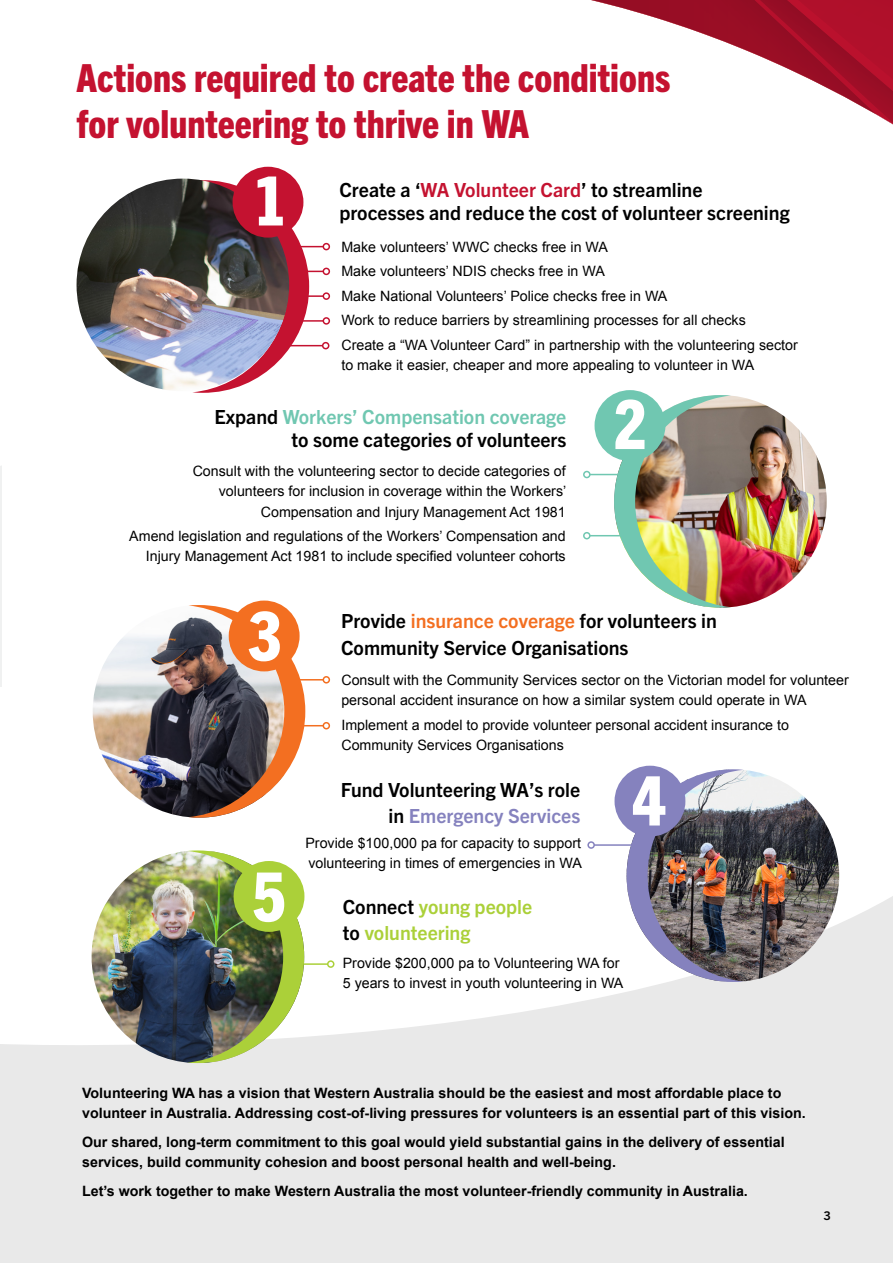
<style>
.page{position:relative;width:893px;height:1263px;background:#fff}
.page>*{position:absolute;margin:0;border:0;box-sizing:border-box;transform-origin:0 0}
.t1{font:800 condensed 38.85px/45px "Trade Gothic Next LT Pro";color:#c41230}
.t2{font:700 19.5px/23.2px "Trade Gothic Next LT Pro";color:#000}
.t3{font:700 19.5px/26.5px "Trade Gothic Next LT Pro";color:#abd039}
.t4{font:14.25px/20.2px "Arial";color:#000}
.t5{font:700 14.25px/20.2px "Arial";color:#000}
.t6{font:700 12px "Trade Gothic Next LT Pro";color:#000}
.s1{color:#c41230}
.s2{color:#70c7b1}
.s3{color:#f36f21}
.s4{color:#8582be}
.s5{color:#000}
</style>
<div class="page">
<hr style="left:0;top:419px;width:1px;height:268px;background:#f0f1f1">
<svg style="left:0;top:880px;width:893px;height:383px;fill:#e9e9e9"></svg>
<img style="left:93px;top:620px;width:95px;height:197px">
<img style="left:614px;top:395px;width:213px;height:213px;border-radius:106px">
<img style="left:743px;top:770px;width:96px;height:211px">
<svg style="left:591px;top:0;width:302px;height:124px"></svg>
<hr style="left:288px;top:246px;width:35px;height:1px;background:#c41230">
<div style="left:323px;top:243px;width:7px;height:7px;border:2px solid #c41230;border-radius:50%"></div>
<hr style="left:287px;top:679px;width:36px;height:1px;background:#f36f21">
<div style="left:323px;top:676px;width:7px;height:7px;border:2px solid #f36f21;border-radius:50%"></div>
<hr style="left:590px;top:474px;width:39px;height:1px;background:#70c7b1">
<div style="left:583px;top:471px;width:8px;height:7px;border:2px solid #70c7b1;border-radius:50%"></div>
<hr style="left:594px;top:844px;width:39px;height:2px;background:#8582be">
<div style="left:587px;top:841px;width:8px;height:8px;border:2px solid #8582be;border-radius:50%"></div>
<hr style="left:288px;top:271px;width:35px;height:1px;background:#c41230">
<div style="left:323px;top:268px;width:7px;height:7px;border:2px solid #c41230;border-radius:50%"></div>
<hr style="left:287px;top:725px;width:36px;height:1px;background:#f36f21">
<div style="left:323px;top:722px;width:7px;height:7px;border:2px solid #f36f21;border-radius:50%"></div>
<hr style="left:274px;top:963px;width:54px;height:2px;background:#abd039">
<div style="left:327px;top:960px;width:7px;height:8px;border:2px solid #abd039;border-radius:50%"></div>
<hr style="left:590px;top:535px;width:46px;height:1px;background:#70c7b1">
<div style="left:583px;top:532px;width:8px;height:7px;border:2px solid #70c7b1;border-radius:50%"></div>
<hr style="left:288px;top:295px;width:35px;height:2px;background:#c41230">
<div style="left:323px;top:292px;width:7px;height:8px;border:2px solid #c41230;border-radius:50%"></div>
<hr style="left:288px;top:320px;width:35px;height:2px;background:#c41230">
<div style="left:323px;top:317px;width:7px;height:8px;border:2px solid #c41230;border-radius:50%"></div>
<hr style="left:272px;top:345px;width:51px;height:1px;background:#c41230">
<div style="left:322px;top:342px;width:7px;height:7px;border:2px solid #c41230;border-radius:50%"></div>
<div style="left:594px;top:390px;width:71px;height:71px;background:#70c7b1;border-radius:50%"></div>
<img style="left:614px;top:395px;width:117px;height:213px">
<div style="left:614px;top:766px;width:71px;height:70px;background:#8582be;border-radius:50%"></div>
<img style="left:627px;top:769px;width:116px;height:213px">
<img style="left:92px;top:851px;width:95px;height:212px">
<img style="left:187px;top:850px;width:117px;height:213px">
<svg style="left:229px;top:600px;width:71px;height:71px"></svg>
<svg style="left:188px;top:605px;width:117px;height:213px"></svg>
<img style="left:77px;top:179px;width:212px;height:212px;border-radius:106px">
<div style="left:233px;top:167px;width:70px;height:71px;background:#c41230;border-radius:50%"></div>
<svg style="left:192px;top:176px;width:117px;height:217px"></svg>
<h1 class="t1" style="left:77px;top:54px;width:595px">Actions required to create the conditions for volunteering to thrive in WA</h1>
<h2 class="t2" style="left:339px;top:177px;width:452px">Create a ‘<span class="s1">WA Volunteer Card</span>’ to streamline processes and reduce the cost of volunteer screening</h2>
<p class="t4" style="left:341px;top:235px;width:458px;line-height:24.5px">Make volunteers’ WWC checks free in WA<br>Make volunteers’ NDIS checks free in WA<br>Make National Volunteers’ Police checks free in WA<br>Work to reduce barriers by streamlining processes for all checks<br>Create a “WA Volunteer Card” in partnership with the volunteering sector</p>
<p class="t4" style="left:341px;top:355px;width:414px">to make it easier, cheaper and more appealing to volunteer in WA</p>
<h2 class="t2" style="left:215px;top:404px;width:353px;text-align:right">Expand <span class="s2">Workers’ Compensation coverage </span>to some categories of volunteers</h2>
<p class="t4" style="left:193px;top:461px;width:375px;text-align:right">Consult with the volunteering sector to decide categories of volunteers for inclusion in coverage within the Workers’<br>Compensation and Injury Management Act 1981</p>
<p class="t4" style="left:129px;top:526px;width:438px;text-align:right">Amend legislation and regulations of the Workers’ Compensation and<br>Injury Management Act 1981 to include specified volunteer cohorts</p>
<h2 class="t2" style="left:341px;top:606px;width:377px;line-height:26.5px">Provide <span class="s3">insurance coverage</span> for volunteers in<br>Community Service Organisations</h2>
<p class="t4" style="left:341px;top:670px;width:509px">Consult with the Community Services sector on the Victorian model for volunteer personal accident insurance on how a similar system could operate in WA</p>
<p class="t4" style="left:341px;top:715px;width:449px">Implement a model to provide volunteer personal accident insurance to<br>Community Services Organisations</p>
<h2 class="t2" style="left:341px;top:775px;width:241px;line-height:26.5px;text-align:right">Fund Volunteering WA’s role in <span class="s4">Emergency Services</span></h2>
<p class="t4" style="left:305px;top:833px;width:278px">Provide $100,000 pa for capacity to support volunteering in times of emergencies in WA</p>
<h2 class="t3" style="left:343px;top:892px;width:191px"><span class="s5">Connect</span> young people <span class="s5">to</span> volunteering</h2>
<p class="t4" style="left:343px;top:953px;width:282px">Provide $200,000 pa to Volunteering WA for<br>5 years to invest in youth volunteering in WA</p>
<p class="t5" style="left:82px;top:1083px;width:725px">Volunteering WA has a vision that Western Australia should be the easiest and most affordable place to volunteer in Australia. Addressing cost-of-living pressures for volunteers is an essential part of this vision.</p>
<p class="t5" style="left:82px;top:1132px;width:704px">Our shared, long-term commitment to this goal would yield substantial gains in the delivery of essential services, build community cohesion and boost personal health and well-being.</p>
<p class="t5" style="left:82px;top:1181px;width:667px">Let’s work together to make Western Australia the most volunteer-friendly community in Australia.</p>
<p class="t6" style="left:824px;top:1207px;width:8px">3</p>
</div>
